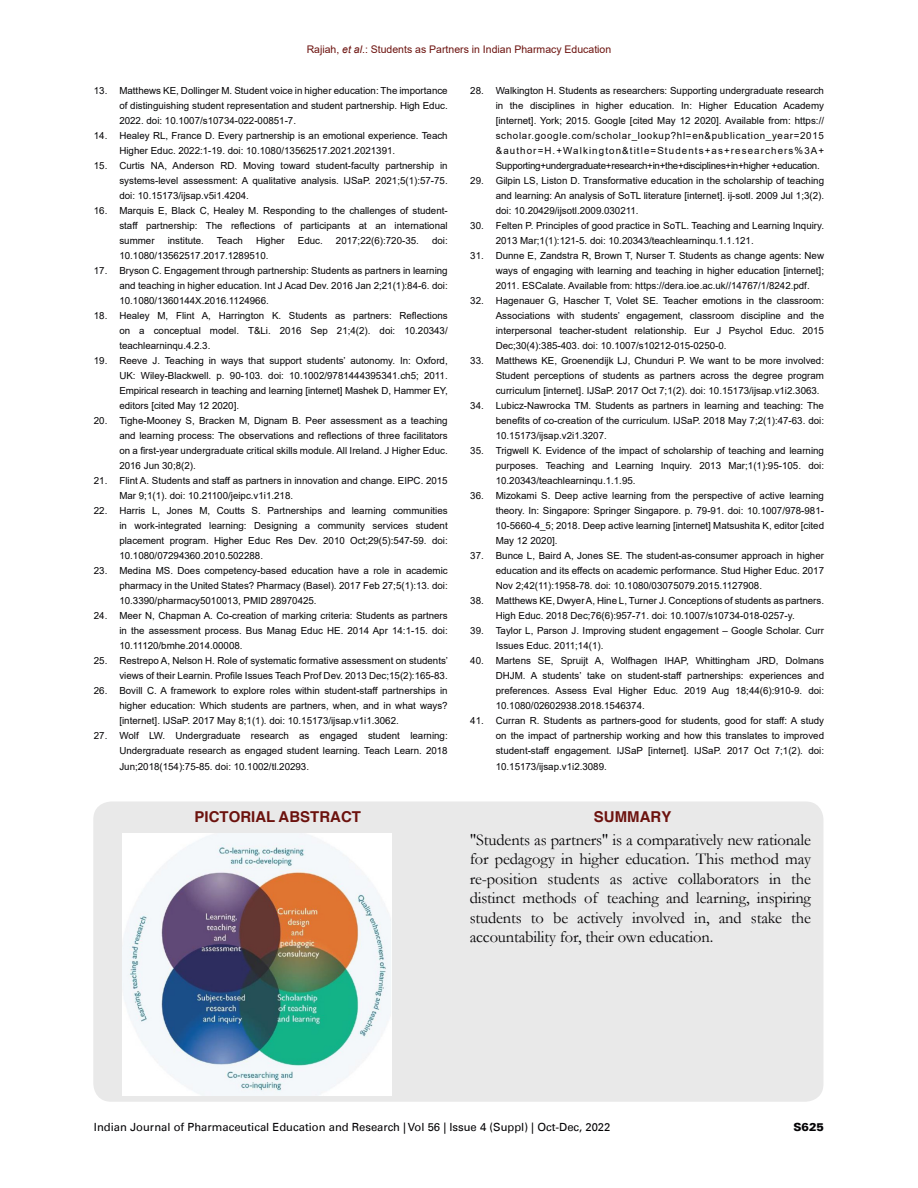
<style>
.page{position:relative;width:918px;height:1188px;background:#fff}
.page>*{position:absolute;margin:0;border:0;box-sizing:border-box;transform-origin:0 0}
.Body_Text{font:16.5px/19.5px "Garamond";letter-spacing:-.01em;color:#050406;text-align:justify}
.t1{font:700 15px "Helvetica";color:#6c120e}
.t2{font:11.25px "Univers LT";color:#050406}
.t3{font:900 11.25px "Univers LT";color:#050406}
.t4{font:10.5px "Arial";color:#6c120e}
.t5{font:9.75px/15px "Arial";color:#050406;text-align:justify}
.s1{font-style:italic}
</style>
<div class="page">
<div style="left:93px;top:801px;width:730px;height:301px;background:#e9e9e9;border-radius:18px"></div>
<img style="left:122px;top:834px;width:270px;height:261px">
<p class="t4" style="left:307px;top:42px;width:306px">Rajiah, <span class="s1">et al</span>.: Students as Partners in Indian Pharmacy Education</p>
<p class="t5" style="left:119px;top:83px;width:330px;text-indent:-26px">13. Matthews KE, Dollinger M. Student voice in higher education: The importance of distinguishing student representation and student partnership. High Educ.<br>2022. doi: 10.1007/s10734-022-00851-7.</p>
<p class="t5" style="left:119px;top:128px;width:330px;text-indent:-26px">14. Healey RL, France D. Every partnership is an emotional experience. Teach<br>Higher Educ. 2022:1-19. doi: 10.1080/13562517.2021.2021391.</p>
<p class="t5" style="left:119px;top:158px;width:330px;text-indent:-26px">15. Curtis NA, Anderson RD. Moving toward student-faculty partnership in systems-level assessment: A qualitative analysis. IJSaP. 2021;5(1):57-75. doi: 10.15173/ijsap.v5i1.4204.</p>
<p class="t5" style="left:119px;top:203px;width:330px;text-indent:-26px">16. Marquis E, Black C, Healey M. Responding to the challenges of student&shy;staff partnership: The reflections of participants at an international summer</p>
<p class="t5" style="left:168px;top:233px;width:38px">institute.</p>
<p class="t5" style="left:217px;top:233px;width:28px">Teach</p>
<p class="t5" style="left:256px;top:233px;width:30px">Higher</p>
<p class="t5" style="left:298px;top:233px;width:26px">Educ.</p>
<p class="t5" style="left:336px;top:233px;width:84px">2017;22(6):720-35.</p>
<p class="t5" style="left:432px;top:233px;width:17px">doi:</p>
<p class="t5" style="left:119px;top:248px;width:151px">10.1080/13562517.2017.1289510.</p>
<p class="t5" style="left:119px;top:263px;width:330px;text-indent:-26px">17. Bryson C. Engagement through partnership: Students as partners in learning and teaching in higher education. Int J Acad Dev. 2016 Jan 2;21(1):84-6. doi:<br>10.1080/1360144X.2016.1124966.</p>
<p class="t5" style="left:119px;top:308px;width:330px;text-indent:-26px">18. Healey M, Flint A, Harrington K. Students as partners: Reflections on a conceptual model. T&amp;Li. 2016 Sep 21;4(2). doi: 10.20343/ teachlearninqu.4.2.3.</p>
<p class="t5" style="left:119px;top:353px;width:330px;text-indent:-26px">19. Reeve J. Teaching in ways that support students’ autonomy. In: Oxford, UK: Wiley-Blackwell. p. 90-103. doi: 10.1002/9781444395341.ch5; 2011.<br>Empirical research in teaching and learning [internet] Mashek D, Hammer EY, editors [cited May 12 2020].</p>
<p class="t5" style="left:119px;top:413px;width:330px;text-indent:-26px">20. Tighe-Mooney S, Bracken M, Dignam B. Peer assessment as a teaching and learning process: The observations and reflections of three facilitators on a first-year undergraduate critical skills module. All Ireland. J Higher Educ.<br>2016 Jun 30;8(2).</p>
<p class="t5" style="left:119px;top:473px;width:330px;text-indent:-26px">21. Flint A. Students and staff as partners in innovation and change. EIPC. 2015<br>Mar 9;1(1). doi: 10.21100/jeipc.v1i1.218.</p>
<p class="t5" style="left:119px;top:503px;width:330px;text-indent:-26px">22. Harris L, Jones M, Coutts S. Partnerships and learning communities in work-integrated learning: Designing a community services student placement program. Higher Educ Res Dev. 2010 Oct;29(5):547-59. doi:<br>10.1080/07294360.2010.502288.</p>
<p class="t5" style="left:119px;top:563px;width:330px;text-indent:-26px">23. Medina MS. Does competency-based education have a role in academic pharmacy in the United States? Pharmacy (Basel). 2017 Feb 27;5(1):13. doi:<br>10.3390/pharmacy5010013, PMID 28970425.</p>
<p class="t5" style="left:119px;top:608px;width:330px;text-indent:-26px">24. Meer N, Chapman A. Co-creation of marking criteria: Students as partners in the assessment process. Bus Manag Educ HE. 2014 Apr 14:1-15. doi:<br>10.11120/bmhe.2014.00008.</p>
<p class="t5" style="left:94px;top:653px;width:356px;text-align:right">25. Restrepo A, Nelson H. Role of systematic formative assessment on students’ views of their Learnin. Profile Issues Teach Prof Dev. 2013 Dec;15(2):165-83.</p>
<p class="t5" style="left:119px;top:683px;width:330px;text-indent:-26px">26. Bovill C. A framework to explore roles within student-staff partnerships in higher education: Which students are partners, when, and in what ways? [internet]. IJSaP. 2017 May 8;1(1). doi: 10.15173/ijsap.v1i1.3062.</p>
<p class="t5" style="left:119px;top:728px;width:330px;text-indent:-26px">27. Wolf LW. Undergraduate research as engaged student learning:<br>Undergraduate research as engaged student learning. Teach Learn. 2018<br>Jun;2018(154):75-85. doi: 10.1002/tl.20293.</p>
<p class="t5" style="left:496px;top:83px;width:330px;text-indent:-26px">28. Walkington H. Students as researchers: Supporting undergraduate research in the disciplines in higher education. In: Higher Education Academy [internet]. York; 2015. Google [cited May 12 2020]. Available from: https:// scholar.google.com/scholar_lookup?hl=en&amp;publication_year=2015 &amp;author=H.+Walkington&amp;title=Students+as+researchers%3A+ Supporting+undergraduate+research+in+the+disciplines+in+higher +education.</p>
<p class="t5" style="left:496px;top:173px;width:330px;text-indent:-26px">29. Gilpin LS, Liston D. Transformative education in the scholarship of teaching and learning: An analysis of SoTL literature [internet]. ij-sotl. 2009 Jul 1;3(2). doi: 10.20429/ijsotl.2009.030211.</p>
<p class="t5" style="left:496px;top:218px;width:330px;text-indent:-26px">30. Felten P. Principles of good practice in SoTL. Teaching and Learning Inquiry.<br>2013 Mar;1(1):121-5. doi: 10.20343/teachlearninqu.1.1.121.</p>
<p class="t5" style="left:496px;top:248px;width:330px;text-indent:-26px">31. Dunne E, Zandstra R, Brown T, Nurser T. Students as change agents: New ways of engaging with learning and teaching in higher education [internet]; 2011. ESCalate. Available from: https://dera.ioe.ac.uk//14767/1/8242.pdf.</p>
<p class="t5" style="left:496px;top:293px;width:330px;text-indent:-26px">32. Hagenauer G, Hascher T, Volet SE. Teacher emotions in the classroom:<br>Associations with students’ engagement, classroom discipline and the interpersonal teacher-student relationship. Eur J Psychol Educ. 2015<br>Dec;30(4):385-403. doi: 10.1007/s10212-015-0250-0.</p>
<p class="t5" style="left:496px;top:353px;width:330px;text-indent:-26px">33. Matthews KE, Groenendijk LJ, Chunduri P. We want to be more involved:<br>Student perceptions of students as partners across the degree program curriculum [internet]. IJSaP. 2017 Oct 7;1(2). doi: 10.15173/ijsap.v1i2.3063.</p>
<p class="t5" style="left:496px;top:398px;width:330px;text-indent:-26px">34. Lubicz-Nawrocka TM. Students as partners in learning and teaching: The benefits of co-creation of the curriculum. IJSaP. 2018 May 7;2(1):47-63. doi:<br>10.15173/ijsap.v2i1.3207.</p>
<p class="t5" style="left:496px;top:443px;width:330px;text-indent:-26px">35. Trigwell K. Evidence of the impact of scholarship of teaching and learning purposes. Teaching and Learning Inquiry. 2013 Mar;1(1):95-105. doi:<br>10.20343/teachlearninqu.1.1.95.</p>
<p class="t5" style="left:496px;top:488px;width:330px;text-indent:-26px">36. Mizokami S. Deep active learning from the perspective of active learning theory. In: Singapore: Springer Singapore. p. 79-91. doi: 10.1007/978-981- 10-5660-4_5; 2018. Deep active learning [internet] Matsushita K, editor [cited May 12 2020].</p>
<p class="t5" style="left:496px;top:548px;width:330px;text-indent:-26px">37. Bunce L, Baird A, Jones SE. The student-as-consumer approach in higher education and its effects on academic performance. Stud Higher Educ. 2017<br>Nov 2;42(11):1958-78. doi: 10.1080/03075079.2015.1127908.</p>
<p class="t5" style="left:470px;top:593px;width:355px;text-align:center">38. Matthews KE, Dwyer A, Hine L, Turner J. Conceptions of students as partners.<br>High Educ. 2018 Dec;76(6):957-71. doi: 10.1007/s10734-018-0257-y.</p>
<p class="t5" style="left:496px;top:623px;width:330px;text-indent:-26px">39. Taylor L, Parson J. Improving student engagement – Google Scholar. Curr<br>Issues Educ. 2011;14(1).</p>
<p class="t5" style="left:496px;top:653px;width:330px;text-indent:-26px">40. Martens SE, Spruijt A, Wolfhagen IHAP, Whittingham JRD, Dolmans DHJM. A students’ take on student-staff partnerships: experiences and preferences. Assess Eval Higher Educ. 2019 Aug 18;44(6):910-9. doi:<br>10.1080/02602938.2018.1546374.</p>
<p class="t5" style="left:496px;top:713px;width:330px;text-indent:-26px">41. Curran R. Students as partners-good for students, good for staff: A study on the impact of partnership working and how this translates to improved student-staff engagement. IJSaP [internet]. IJSaP. 2017 Oct 7;1(2). doi:<br>10.15173/ijsap.v1i2.3089.</p>
<h2 class="t1" style="left:195px;top:808px;width:168px">PICTORIAL ABSTRACT</h2>
<h2 class="t1" style="left:594px;top:808px;width:79px">SUMMARY</h2>
<p class="Body_Text" style="left:470px;top:829px;width:343px">"Students as partners" is a comparatively new rationale for pedagogy in higher education. This method may re-position students as active collaborators in the distinct methods of teaching and learning, inspiring students to be actively involved in, and stake the accountability for, their own education.</p>
<p class="t2" style="left:94px;top:1120px;width:518px">Indian Journal of Pharmaceutical Education and Research | Vol 56 | Issue 4 (Suppl) | Oct-Dec, 2022</p>
<p class="t3" style="left:793px;top:1120px;width:32px">S625</p>
</div>
